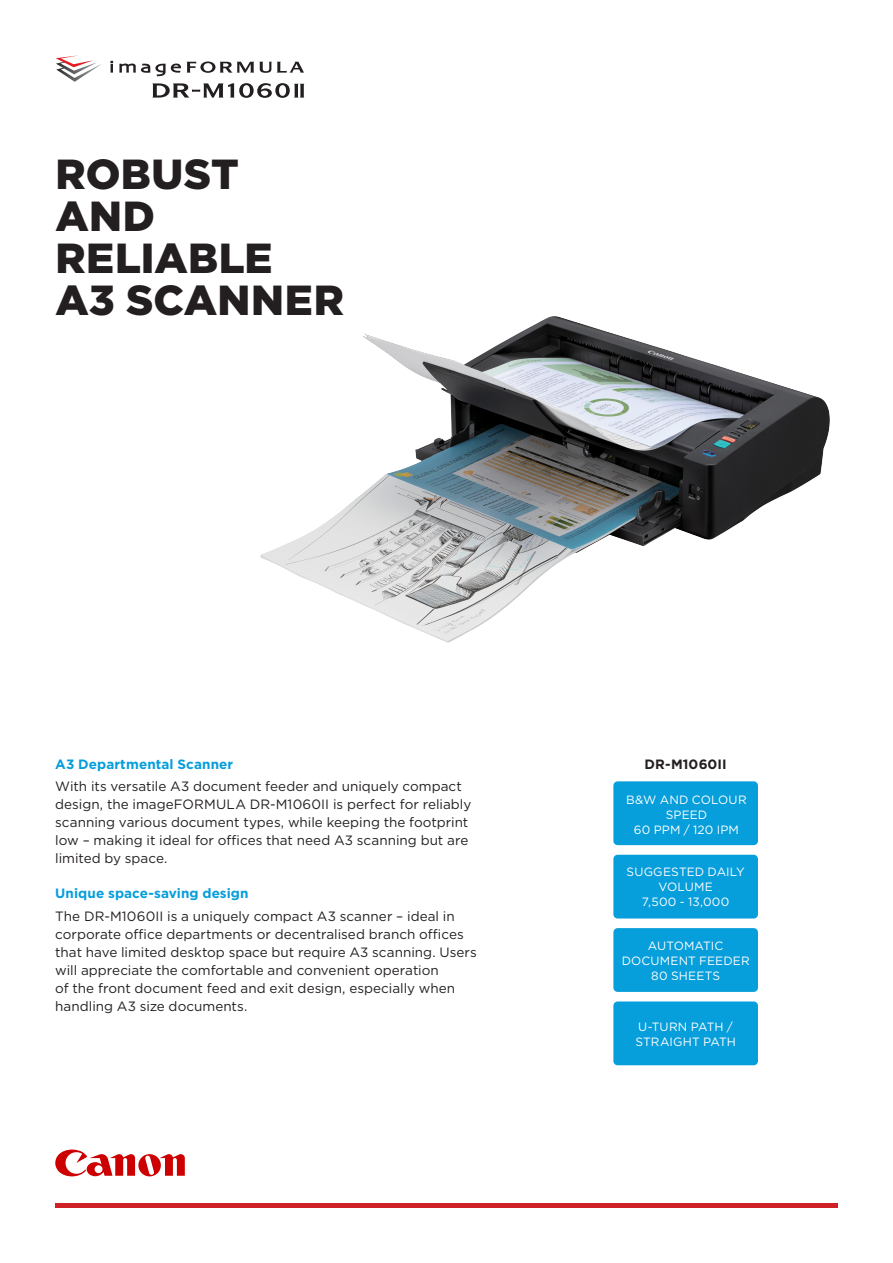
<style>
.page{position:relative;width:893px;height:1263px;background:#fff}
.page>*{position:absolute;margin:0;border:0;box-sizing:border-box;transform-origin:0 0}
.COVER_HEADER_MEDIUM{font:900 42px "Gotham";letter-spacing:.005em;color:#231f20}
.BODY_BULLETS{font:13.5px/18px "Gotham";color:#231f20}
.SUBHEAD{font:700 13.5px "Gotham";letter-spacing:.005em;color:#069edb}
.SUBHEAD-2{font:700 13.5px "Gotham";letter-spacing:.005em;color:#231f20}
.COVER_HEADER_SMALL{font:12px/15px "Gotham";letter-spacing:.01em;color:#fff;text-align:center}
</style>
<div class="page">
<div style="left:613px;top:781px;width:145px;height:64px;background:#069edb;border-radius:4px"></div>
<div style="left:613px;top:855px;width:145px;height:63px;background:#069edb;border-radius:4px"></div>
<div style="left:613px;top:928px;width:145px;height:64px;background:#069edb;border-radius:4px"></div>
<div style="left:613px;top:1001px;width:145px;height:64px;background:#069edb;border-radius:4px"></div>
<svg style="left:56px;top:62px;width:45px;height:20px"></svg>
<svg style="left:110px;top:61px;width:3px;height:12px"></svg>
<svg style="left:119px;top:62px;width:185px;height:14px"></svg>
<svg style="left:152px;top:83px;width:152px;height:15px"></svg>
<div style="left:55px;top:1203px;width:783px;height:5px;background:#cf2026"></div>
<svg style="left:55px;top:1149px;width:130px;height:27px"></svg>
<img style="left:261px;top:316px;width:568px;height:326px">
<p class="COVER_HEADER_MEDIUM" style="left:56px;top:150px;width:185px">ROBUST</p>
<p class="COVER_HEADER_MEDIUM" style="left:56px;top:192px;width:101px">AND</p>
<p class="COVER_HEADER_MEDIUM" style="left:56px;top:234px;width:219px">RELIABLE</p>
<p class="COVER_HEADER_MEDIUM" style="left:56px;top:276px;width:290px">A3 SCANNER</p>
<p class="SUBHEAD" style="left:55px;top:755px;width:179px">A3 Departmental Scanner</p>
<p class="BODY_BULLETS" style="left:55px;top:777px;width:418px">With its versatile A3 document feeder and uniquely compact design, the imageFORMULA DR-M1060II is perfect for reliably scanning various document types, while keeping the footprint low – making it ideal for offices that need A3 scanning but are limited by space.</p>
<p class="SUBHEAD" style="left:55px;top:884px;width:195px">Unique space-saving design</p>
<p class="BODY_BULLETS" style="left:55px;top:906px;width:423px">The DR-M1060II is a uniquely compact A3 scanner – ideal in corporate office departments or decentralised branch offices that have limited desktop space but require A3 scanning. Users will appreciate the comfortable and convenient operation<br>of the front document feed and exit design, especially when handling A3 size documents.</p>
<p class="SUBHEAD-2" style="left:645px;top:755px;width:84px">DR-M1060II</p>
<p class="COVER_HEADER_SMALL" style="left:626px;top:792px;width:122px">B&amp;W AND COLOUR</p>
<p class="COVER_HEADER_SMALL" style="left:666px;top:807px;width:43px">SPEED</p>
<p class="COVER_HEADER_SMALL" style="left:634px;top:822px;width:107px">60 PPM / 120 IPM</p>
<p class="COVER_HEADER_SMALL" style="left:627px;top:864px;width:120px">SUGGESTED DAILY<br>VOLUME</p>
<p class="COVER_HEADER_SMALL" style="left:642px;top:894px;width:89px">7,500 - 13,000</p>
<p class="COVER_HEADER_SMALL" style="left:648px;top:938px;width:77px">AUTOMATIC</p>
<p class="COVER_HEADER_SMALL" style="left:622px;top:953px;width:130px">DOCUMENT FEEDER</p>
<p class="COVER_HEADER_SMALL" style="left:651px;top:968px;width:70px">80 SHEETS</p>
<p class="COVER_HEADER_SMALL" style="left:635px;top:1019px;width:102px;text-align:left">U-TURN PATH /<br>STRAIGHT PATH</p>
</div>
